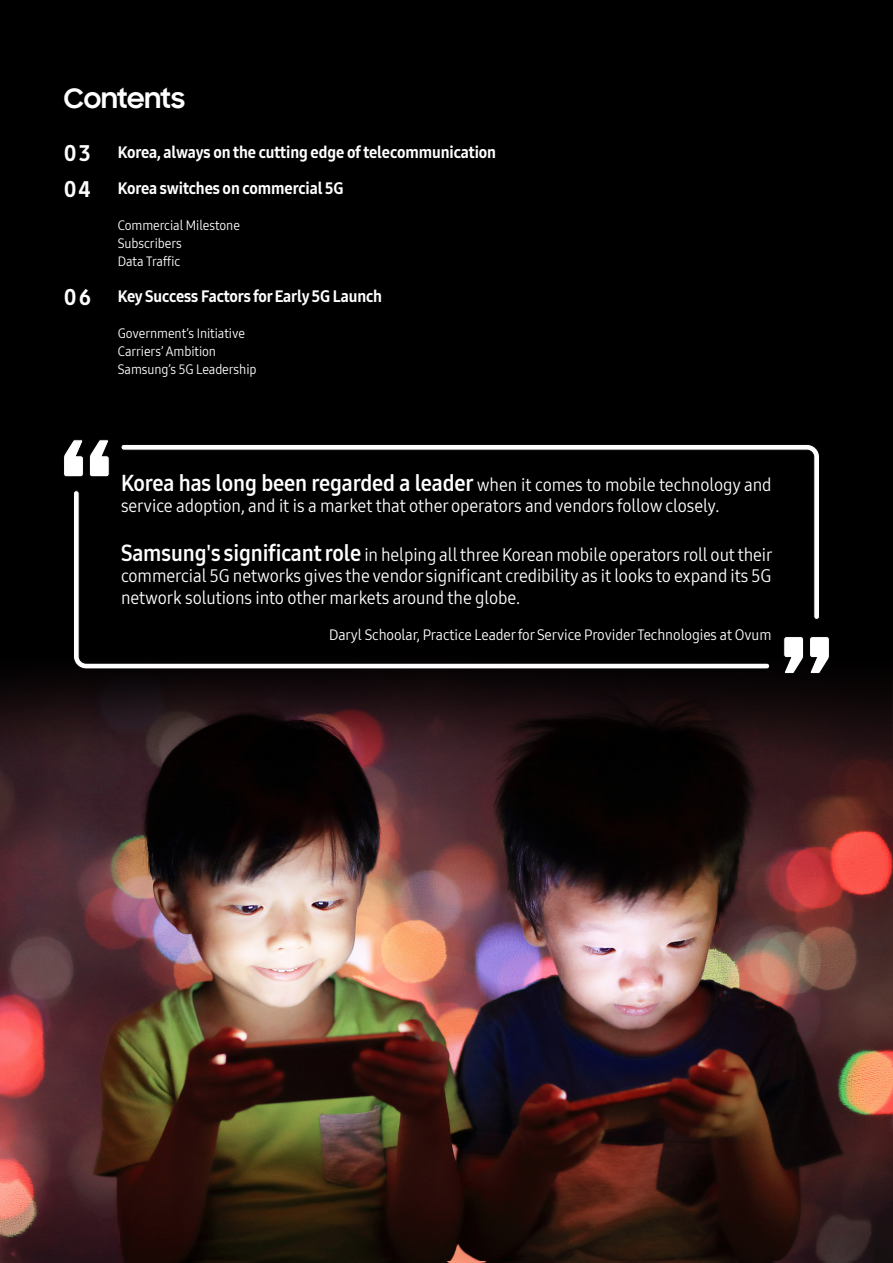
<style>
.page{position:relative;width:893px;height:1263px;background:#000}
.page>*{position:absolute;margin:0;border:0;box-sizing:border-box;transform-origin:0 0}
.t1{font:700 27px "Samsung Sharp Sans";letter-spacing:-.005em;color:#fff}
.t2{font:22.5px/36px "Samsung One 800 C";color:#fff}
.t3{font:18px/21.6px "Samsung One 400 C";letter-spacing:-.005em;color:#fff}
.t4{font:16.5px/36px "Samsung One 800 C";letter-spacing:-.005em;color:#fff}
.t5{font:15px "Samsung One 400 C";letter-spacing:-.005em;color:#fff}
.t6{font:13.5px/18px "Samsung One 400 C";letter-spacing:-.005em;color:#fff}
.s1{font-family:"Samsung One 700 C";font-size:22.5px}
</style>
<div class="page">
<img style="left:0;top:672px;width:893px;height:591px">
<img style="left:1px;top:1261px;width:891px;height:2px">
<svg style="left:121px;top:444px;width:699px;height:176px"></svg>
<svg style="left:73px;top:490px;width:697px;height:179px"></svg>
<svg style="left:63px;top:439px;width:47px;height:38px"></svg>
<svg style="left:783px;top:636px;width:47px;height:38px"></svg>
<h1 class="t1" style="left:64px;top:78px;width:123px">Contents</h1>
<p class="t2" style="left:64px;top:135px;width:29px">03<br>04</p>
<p class="t4" style="left:118px;top:134px;width:380px">Korea, always on the cutting edge of telecommunication<br>Korea switches on commercial 5G</p>
<p class="t6" style="left:118px;top:216px;width:124px">Commercial Milestone<br>Subscribers<br>Data Traffic</p>
<p class="t4" style="left:118px;top:278px;width:266px">Key Success Factors for Early 5G Launch</p>
<p class="t6" style="left:118px;top:324px;width:140px">Government’s Initiative<br>Carriers’ Ambition<br>Samsung’s 5G Leadership</p>
<p class="t2" style="left:64px;top:279px;width:29px">06</p>
<p class="t3" style="left:121px;top:473px;width:652px"><span class="s1">Korea has long been regarded a leader</span> when it comes to mobile technology and service adoption, and it is a market that other operators and vendors follow closely.</p>
<p class="t3" style="left:121px;top:543px;width:653px;text-align:justify"><span class="s1">Samsung's significant role</span> in helping all three Korean mobile operators roll out their commercial 5G networks gives the vendor significant credibility as it looks to expand its 5G network solutions into other markets around the globe.</p>
<p class="t5" style="left:329px;top:625px;width:444px">Daryl Schoolar, Practice Leader for Service Provider Technologies at Ovum</p>
</div>
